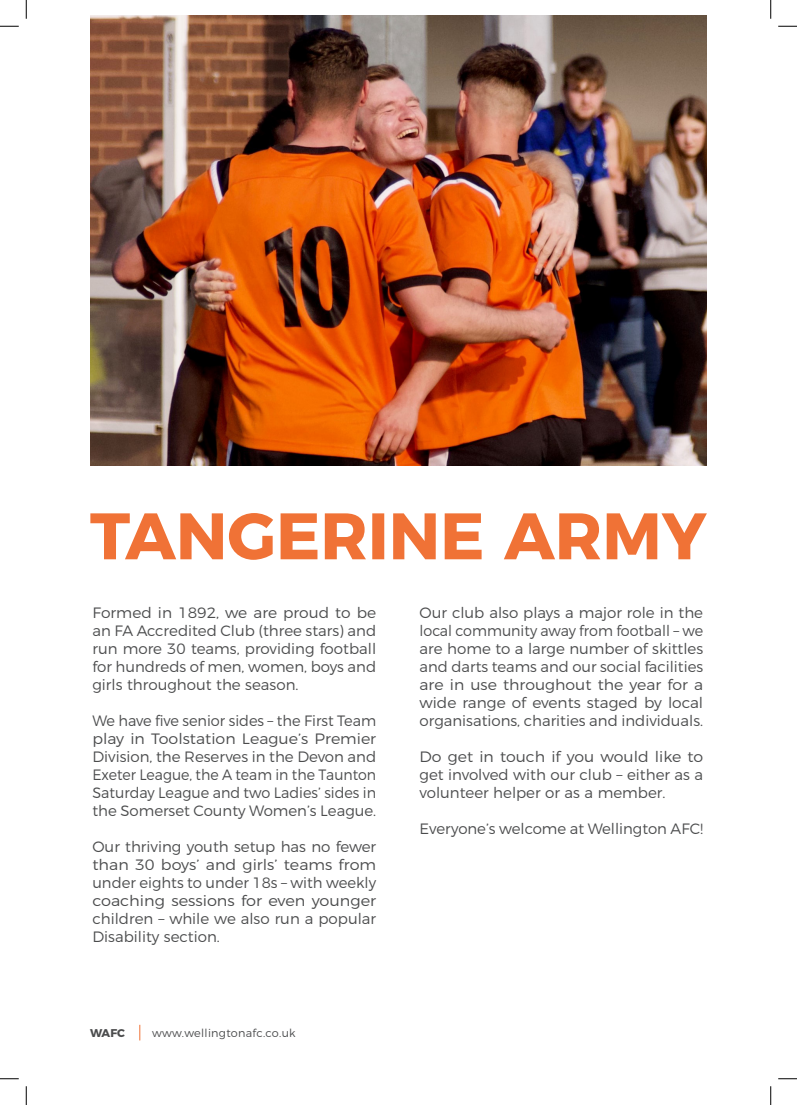
<style>
.page{position:relative;width:797px;height:1105px;background:#fff}
.page>*{position:absolute;margin:0;border:0;box-sizing:border-box;transform-origin:0 0}
.t1{font:300 15px/18px "Montserrat";color:#4b4c4d;text-align:justify}
.t2{font:300 15px/18px "Montserrat";color:#4b4c4d;text-align:justify;scale:1.05 1}
.t3{font:300 11.25px "Montserrat";letter-spacing:.025em;color:#4b4c4d}
.t4{font:700 11.25px "Montserrat";color:#4b4c4d}
</style>
<div class="page">
<img style="left:90px;top:16px;width:617px;height:450px">
<svg style="left:90px;top:513px;width:617px;height:47px"></svg>
<svg style="left:139px;top:1025px;width:1px;height:15px"></svg>
<svg style="left:0;top:25px;width:19px;height:2px"></svg>
<svg style="left:778px;top:25px;width:19px;height:2px"></svg>
<svg style="left:0;top:1078px;width:19px;height:1px"></svg>
<svg style="left:778px;top:1078px;width:19px;height:1px"></svg>
<svg style="left:25px;top:0;width:2px;height:19px"></svg>
<svg style="left:25px;top:1086px;width:2px;height:19px"></svg>
<svg style="left:770px;top:0;width:1px;height:19px"></svg>
<svg style="left:770px;top:1086px;width:1px;height:19px"></svg>
<p class="t1" style="left:92px;top:603px;width:285px">Formed in 1892, we are proud to be an FA Accredited Club (three stars) and run more 30 teams, providing football for hundreds of men, women, boys and girls throughout the season.</p>
<p class="t1" style="left:92px;top:711px;width:285px">We have five senior sides – the First Team play in Toolstation League’s Premier Division, the Reserves in the Devon and Exeter League, the A team in the Taunton Saturday League and two Ladies’ sides in the Somerset County Women’s League.</p>
<p class="t1" style="left:92px;top:837px;width:285px">Our thriving youth setup has no fewer than 30 boys’ and girls’ teams from under eights to under 18s – with weekly coaching sessions for even younger children – while we also run a popular Disability section.</p>
<p class="t4" style="left:90px;top:1024px;width:36px">WAFC</p>
<p class="t3" style="left:152px;top:1024px;width:145px">www.wellingtonafc.co.uk</p>
<p class="t1" style="left:419px;top:603px;width:285px">Our club also plays a major role in the local community away from football – we are home to a large number of skittles and darts teams and our social facilities are in use throughout the year for a wide range of events staged by local organisations, charities and individuals.</p>
<p class="t2" style="left:419px;top:747px;width:272px">Do get in touch if you would like to get involved with our club – either as a volunteer helper or as a member.</p>
<p class="t1" style="left:419px;top:819px;width:285px">Everyone’s welcome at Wellington AFC!</p>
</div>
